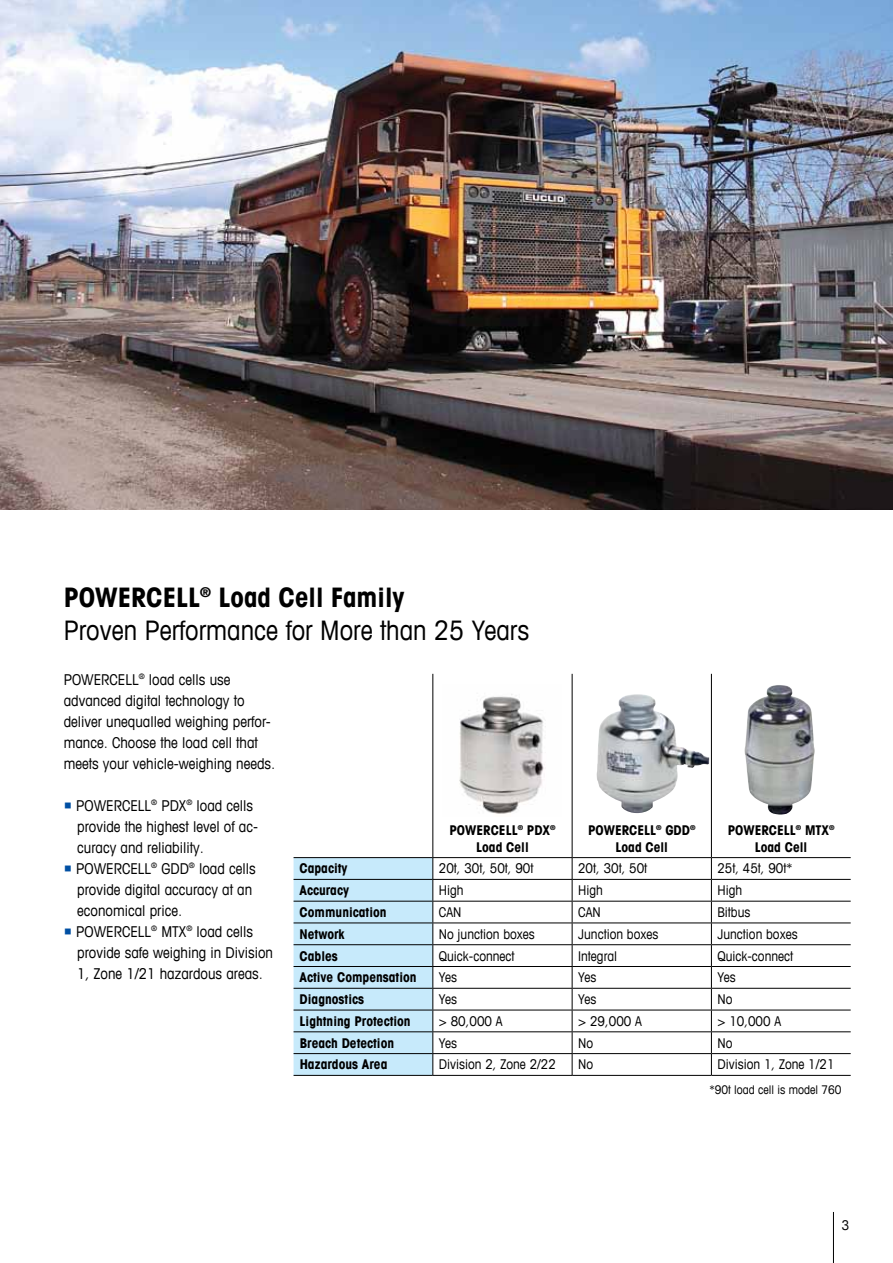
<style>
.page{position:relative;width:893px;height:1263px;background:#fff}
.page>*{position:absolute;margin:0;border:0;box-sizing:border-box;transform-origin:0 0}
.t1{font:condensed 27px/33px "Avant Garde Com";color:#000}
.t2{font:condensed 15px/21px "Avant Garde Com";color:#000}
.t3{font:condensed 13.5px "Avant Garde Com";color:#000}
.t4{font:700 condensed 13.5px/16.2px "Avant Garde Com";color:#000;text-align:center}
.t5{font:condensed 12px "Avant Garde Com";color:#000}
.s1{font-weight:700}
.s2{color:#004fa3}
</style>
<div class="page">
<hr style="left:833px;top:1212px;width:1px;height:51px;background:#000">
<img style="left:0;top:0;width:893px;height:509px">
<hr style="left:294px;top:857px;width:139px;height:1px;background:#000">
<hr style="left:711px;top:857px;width:140px;height:1px;background:#000">
<hr style="left:711px;top:879px;width:140px;height:1px;background:#000">
<hr style="left:711px;top:901px;width:140px;height:1px;background:#000">
<hr style="left:711px;top:922px;width:140px;height:1px;background:#000">
<hr style="left:711px;top:944px;width:140px;height:1px;background:#000">
<hr style="left:711px;top:966px;width:140px;height:1px;background:#000">
<hr style="left:711px;top:988px;width:140px;height:1px;background:#000">
<hr style="left:711px;top:1010px;width:140px;height:1px;background:#000">
<hr style="left:711px;top:1031px;width:140px;height:1px;background:#000">
<hr style="left:711px;top:1053px;width:140px;height:1px;background:#000">
<hr style="left:294px;top:1075px;width:139px;height:1px;background:#000">
<hr style="left:433px;top:1075px;width:139px;height:1px;background:#000">
<hr style="left:572px;top:1075px;width:139px;height:1px;background:#000">
<hr style="left:711px;top:1075px;width:140px;height:1px;background:#000">
<hr style="left:432px;top:674px;width:1px;height:183px;background:#000">
<hr style="left:572px;top:674px;width:1px;height:183px;background:#000">
<hr style="left:711px;top:674px;width:1px;height:183px;background:#000">
<hr style="left:433px;top:857px;width:139px;height:1px;background:#000">
<hr style="left:572px;top:857px;width:139px;height:1px;background:#000">
<hr style="left:433px;top:879px;width:139px;height:1px;background:#000">
<hr style="left:572px;top:879px;width:139px;height:1px;background:#000">
<hr style="left:433px;top:901px;width:139px;height:1px;background:#000">
<hr style="left:572px;top:901px;width:139px;height:1px;background:#000">
<hr style="left:433px;top:922px;width:139px;height:1px;background:#000">
<hr style="left:572px;top:922px;width:139px;height:1px;background:#000">
<hr style="left:433px;top:944px;width:139px;height:1px;background:#000">
<hr style="left:572px;top:944px;width:139px;height:1px;background:#000">
<hr style="left:433px;top:966px;width:139px;height:1px;background:#000">
<hr style="left:572px;top:966px;width:139px;height:1px;background:#000">
<hr style="left:433px;top:988px;width:139px;height:1px;background:#000">
<hr style="left:572px;top:988px;width:139px;height:1px;background:#000">
<hr style="left:433px;top:1010px;width:139px;height:1px;background:#000">
<hr style="left:572px;top:1010px;width:139px;height:1px;background:#000">
<hr style="left:433px;top:1031px;width:139px;height:1px;background:#000">
<hr style="left:572px;top:1031px;width:139px;height:1px;background:#000">
<hr style="left:433px;top:1053px;width:139px;height:1px;background:#000">
<svg style="left:294px;top:858px;width:139px;height:217px;background:#bddeef"></svg>
<hr style="left:572px;top:1053px;width:139px;height:1px;background:#000">
<svg style="left:572px;top:858px;width:1px;height:217px"></svg>
<svg style="left:711px;top:858px;width:1px;height:217px"></svg>
<img style="left:459px;top:694px;width:87px;height:120px">
<img style="left:744px;top:685px;width:71px;height:129px">
<img style="left:596px;top:694px;width:113px;height:119px">
<h1 class="t1" style="left:64px;top:581px;width:467px"><span class="s1">POWERCELL</span><sup>®</sup> <span class="s1">Load Cell Family<br></span>Proven Performance for More than 25 Years</h1>
<p class="t2" style="left:64px;top:668px;width:213px">POWERCELL<sup>®</sup> load cells use advanced digital technology to deliver unequalled weighing perfor&shy;mance. Choose the load cell that meets your vehicle-weighing needs.</p>
<p class="t2" style="left:77px;top:794px;width:182px;text-indent:-14px"><span class="s2">○</span> POWERCELL<sup>®</sup> PDX<sup>®</sup> load cells provide the highest level of ac&shy;curacy and reliability.</p>
<p class="t2" style="left:77px;top:857px;width:180px;text-indent:-13px"><span class="s2">○</span> POWERCELL<sup>®</sup> GDD<sup>®</sup> load cells provide digital accuracy at an economical price.</p>
<p class="t2" style="left:77px;top:920px;width:197px;text-indent:-13px"><span class="s2">○</span> POWERCELL<sup>®</sup> MTX<sup>®</sup> load cells provide safe weighing in Division<br>1, Zone 1/21 hazardous areas.</p>
<p class="t4" style="left:449px;top:822px;width:108px">POWERCELL<sup>®</sup> PDX<sup>®<br></sup>Load Cell</p>
<p class="t4" style="left:588px;top:822px;width:109px">POWERCELL<sup>®</sup> GDD<sup>®<br></sup>Load Cell</p>
<p class="t4" style="left:728px;top:822px;width:108px">POWERCELL<sup>®</sup> MTX<sup>®<br></sup>Load Cell</p>
<p class="t4" style="left:300px;top:860px;width:49px">Capacity</p>
<p class="t3" style="left:439px;top:860px;width:96px">20t, 30t, 50t, 90t</p>
<p class="t3" style="left:578px;top:860px;width:71px">20t, 30t, 50t</p>
<p class="t3" style="left:717px;top:860px;width:77px">25t, 45t, 90t*</p>
<p class="t4" style="left:300px;top:882px;width:51px">Accuracy</p>
<p class="t3" style="left:439px;top:882px;width:26px">High</p>
<p class="t3" style="left:578px;top:882px;width:26px">High</p>
<p class="t3" style="left:717px;top:882px;width:26px">High</p>
<p class="t4" style="left:300px;top:904px;width:89px">Communication</p>
<p class="t3" style="left:439px;top:904px;width:24px">CAN</p>
<p class="t3" style="left:578px;top:904px;width:24px">CAN</p>
<p class="t3" style="left:717px;top:904px;width:34px">Bitbus</p>
<p class="t4" style="left:300px;top:925px;width:46px">Network</p>
<p class="t3" style="left:439px;top:925px;width:97px">No junction boxes</p>
<p class="t3" style="left:578px;top:925px;width:82px">Junction boxes</p>
<p class="t3" style="left:717px;top:925px;width:82px">Junction boxes</p>
<p class="t4" style="left:300px;top:947px;width:40px">Cables</p>
<p class="t3" style="left:439px;top:947px;width:77px">Quick-connect</p>
<p class="t3" style="left:578px;top:947px;width:40px">Integral</p>
<p class="t3" style="left:717px;top:947px;width:77px">Quick-connect</p>
<p class="t4" style="left:300px;top:969px;width:119px">Active Compensation</p>
<p class="t3" style="left:439px;top:969px;width:20px">Yes</p>
<p class="t3" style="left:578px;top:969px;width:20px">Yes</p>
<p class="t3" style="left:717px;top:969px;width:20px">Yes</p>
<p class="t4" style="left:300px;top:991px;width:66px">Diagnostics</p>
<p class="t3" style="left:439px;top:991px;width:20px">Yes</p>
<p class="t3" style="left:578px;top:991px;width:20px">Yes</p>
<p class="t3" style="left:717px;top:991px;width:16px">No</p>
<p class="t4" style="left:300px;top:1012px;width:113px">Lightning Protection</p>
<p class="t3" style="left:439px;top:1013px;width:65px">&gt; 80,000 A</p>
<p class="t3" style="left:578px;top:1013px;width:65px">&gt; 29,000 A</p>
<p class="t3" style="left:717px;top:1013px;width:65px">&gt; 10,000 A</p>
<p class="t4" style="left:300px;top:1034px;width:96px">Breach Detection</p>
<p class="t3" style="left:439px;top:1034px;width:20px">Yes</p>
<p class="t3" style="left:578px;top:1034px;width:16px">No</p>
<p class="t3" style="left:717px;top:1034px;width:16px">No</p>
<p class="t4" style="left:300px;top:1056px;width:89px">Hazardous Area</p>
<p class="t3" style="left:439px;top:1056px;width:119px">Division 2, Zone 2/22</p>
<p class="t3" style="left:578px;top:1056px;width:16px">No</p>
<p class="t3" style="left:717px;top:1056px;width:119px">Division 1, Zone 1/21</p>
<p class="t5" style="left:709px;top:1082px;width:133px">*90t load cell is model 760</p>
<p class="t3" style="left:842px;top:1217px;width:9px">3</p>
</div>
